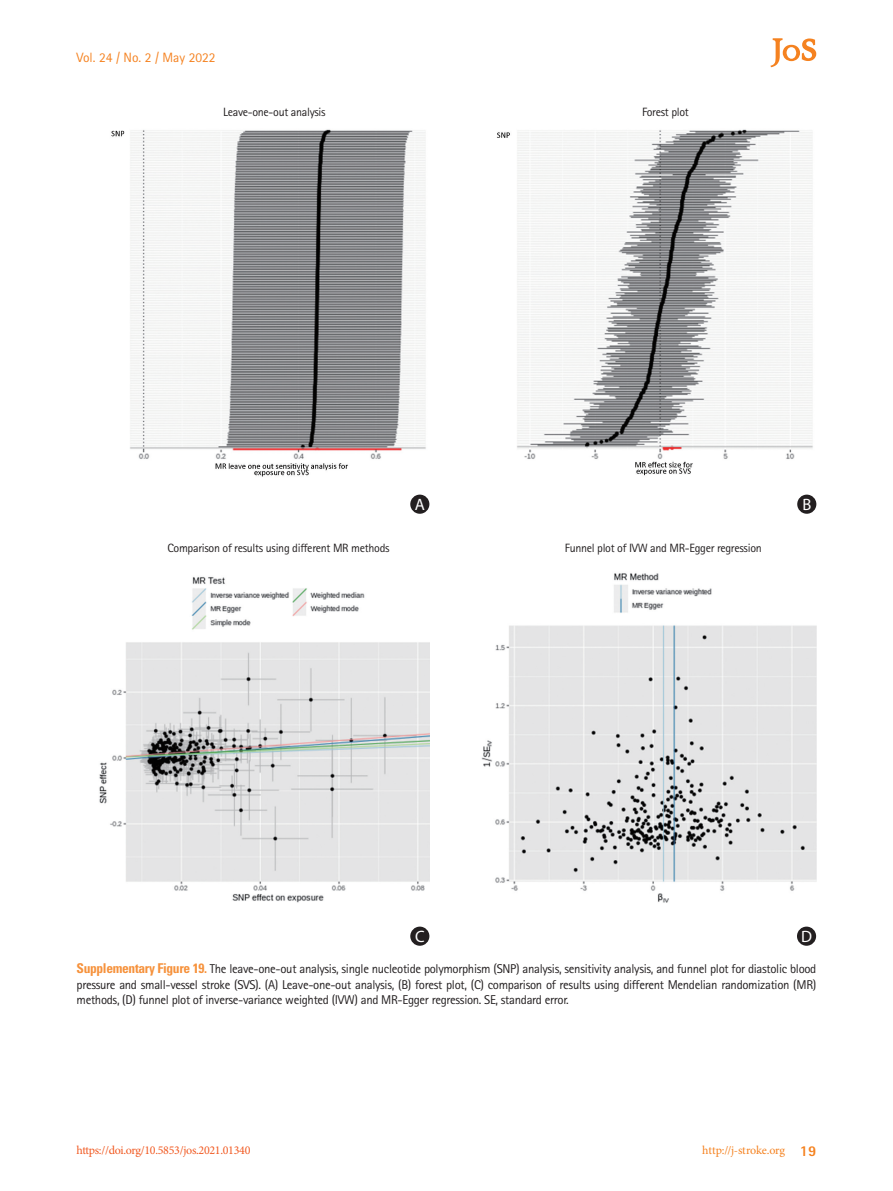
<style>
.page{position:relative;width:893px;height:1191px;background:#fff}
.page>*{position:absolute;margin:0;border:0;box-sizing:border-box;transform-origin:0 0}
.t1{font:16.5px "Myriad Pro";color:#fff}
.t2{font:13.5px "Rotis Sans Serif Std";color:#f58220}
.t3{font:12.75px/15.6px "Rotis Sans Serif Std";letter-spacing:-.025em;color:#231f20;text-align:justify}
.t4{font:12px "Rotis Sans Serif Std";letter-spacing:-.025em;color:#231f20}
.t5{font:12px "Minion Pro";letter-spacing:-.025em;color:#f15921}
.t6{font:12px "Minion Pro";letter-spacing:-.015em;color:#f58220}
.s1{font-family:"Univers LT Std";font-weight:700;font-stretch:condensed;font-size:13.5px;color:#f6923c}
.s2{font-family:"Rotis Sans Serif Std";font-weight:800;font-size:15px}
</style>
<div class="page">
<svg style="left:770px;top:38px;width:46px;height:29px"></svg>
<img style="left:497px;top:129px;width:316px;height:347px">
<img style="left:111px;top:129px;width:315px;height:348px">
<img style="left:481px;top:573px;width:335px;height:330px">
<img style="left:99px;top:577px;width:330px;height:326px">
<div style="left:410px;top:494px;width:19px;height:20px;background:#231f20;border-radius:50%"></div>
<div style="left:797px;top:494px;width:19px;height:20px;background:#231f20;border-radius:50%"></div>
<div style="left:410px;top:926px;width:19px;height:19px;background:#231f20;border-radius:50%"></div>
<div style="left:797px;top:926px;width:19px;height:19px;background:#231f20;border-radius:50%"></div>
<p class="t2" style="left:77px;top:50px;width:140px">Vol. 24 / No. 2 / May 2022</p>
<p class="t4" style="left:223px;top:105px;width:104px">Leave-one-out analysis</p>
<p class="t4" style="left:642px;top:105px;width:48px">Forest plot</p>
<p class="t1" style="left:415px;top:494px;width:11px">a</p>
<p class="t1" style="left:802px;top:494px;width:10px">b</p>
<p class="t4" style="left:167px;top:541px;width:224px">Comparison of results using different MR methods</p>
<p class="t4" style="left:565px;top:541px;width:198px">Funnel plot of IVW and MR-Egger regression</p>
<p class="t1" style="left:415px;top:925px;width:11px">c</p>
<p class="t1" style="left:801px;top:925px;width:12px">d</p>
<p class="t3" style="left:77px;top:960px;width:741px"><span class="s1">Supplementary Figure 19.</span> The leave-one-out analysis, single nucleotide polymorphism (SNP) analysis, sensitivity analysis, and funnel plot for diastolic blood pressure and small-vessel stroke (SVS). (A) Leave-one-out analysis, (B) forest plot, (C) comparison of results using different Mendelian randomization (MR) methods, (D) funnel plot of inverse-variance weighted (IVW) and MR-Egger regression. SE, standard error.</p>
<p class="t5" style="left:77px;top:1142px;width:175px">https://doi.org/10.5853/jos.2021.01340</p>
<p class="t6" style="left:702px;top:1142px;width:116px">http://j-stroke.org <span class="s2">19</span></p>
</div>
